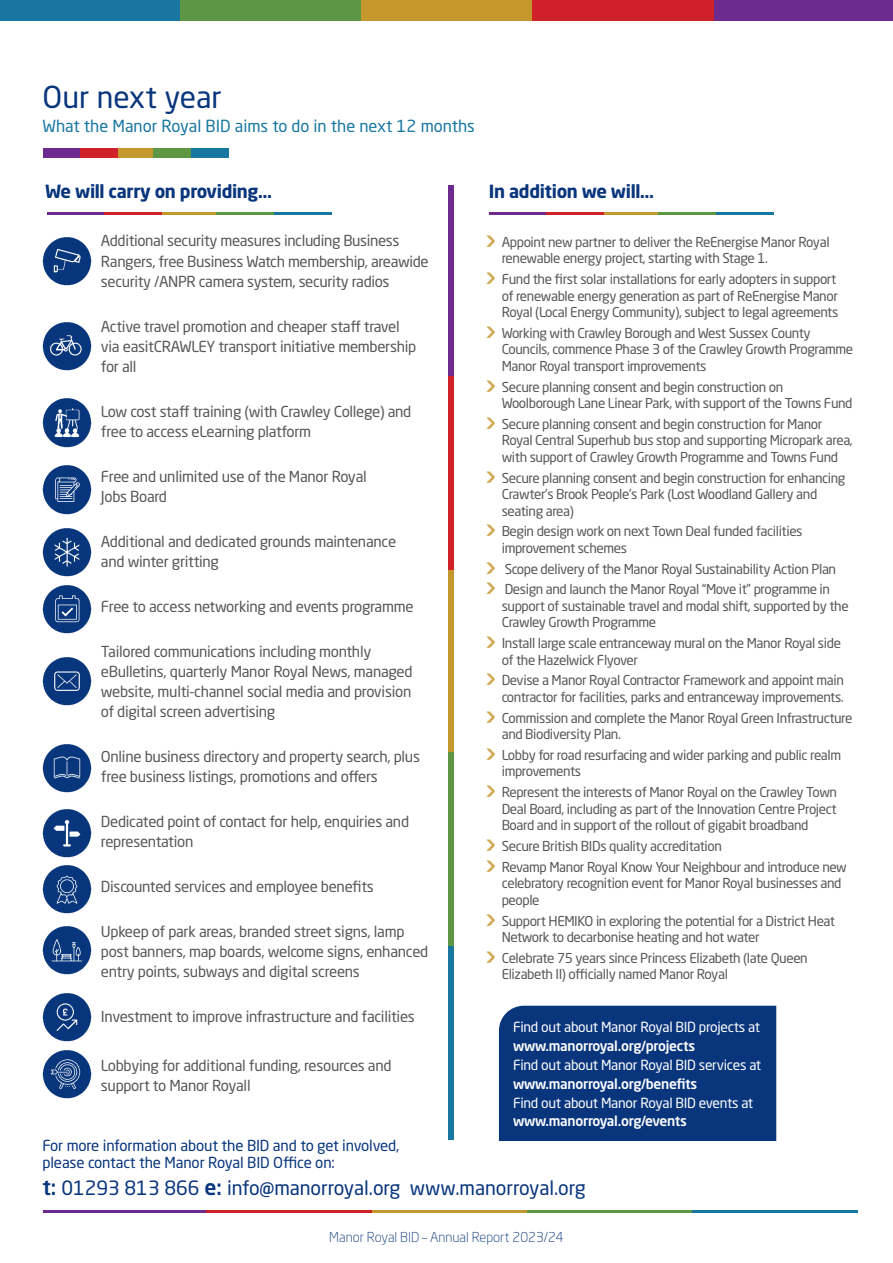
<style>
.page{position:relative;width:893px;height:1263px;background:#fff}
.page>*{position:absolute;margin:0;border:0;box-sizing:border-box;transform-origin:0 0}
.t1{font:30px "Neo Sans Std";color:#08357c}
.t2{font:19.5px "Neo Sans Std";letter-spacing:-.005em;color:#08357c}
.t3{font:700 18px "Neo Sans Std";letter-spacing:-.02em;color:#08357c}
.t4{font:16.5px "Neo Sans Std";color:#1877a0}
.t5{font:15px/20.2px "Neo Sans Std";letter-spacing:-.02em;color:#57585a}
.t6{font:15px/16.5px "Neo Sans Std";letter-spacing:-.01em;color:#08357c}
.t7{font:13.8px "Neo Sans Std";letter-spacing:-.02em;color:#fff}
.t8{font:500 13.8px "Neo Sans Std";letter-spacing:-.02em;color:#fff}
.t9{font:13.5px/16.5px "Neo Sans Std";letter-spacing:-.03em;color:#57585a}
.t10{font:300 13.5px "Neo Sans Std";color:#08357c}
.s1{font-weight:700;font-size:22.5px;color:#cfa953}
.s2{font-weight:500;font-size:21px}
</style>
<div class="page">
<img style="left:42px;top:993px;width:50px;height:49px">
<img style="left:42px;top:1050px;width:50px;height:49px">
<img style="left:42px;top:926px;width:50px;height:49px">
<img style="left:42px;top:865px;width:50px;height:49px">
<img style="left:42px;top:809px;width:50px;height:49px">
<img style="left:42px;top:585px;width:50px;height:49px">
<img style="left:42px;top:744px;width:50px;height:49px">
<img style="left:42px;top:657px;width:50px;height:49px">
<img style="left:42px;top:237px;width:50px;height:49px">
<img style="left:42px;top:322px;width:50px;height:49px">
<img style="left:42px;top:398px;width:50px;height:50px">
<img style="left:42px;top:465px;width:50px;height:50px">
<img style="left:42px;top:528px;width:50px;height:49px">
<div style="left:44px;top:148px;width:37px;height:9px;background:#6e2b8f"></div>
<div style="left:117px;top:148px;width:38px;height:9px;background:#c5982e"></div>
<div style="left:81px;top:148px;width:37px;height:9px;background:#d02029"></div>
<div style="left:153px;top:148px;width:38px;height:9px;background:#5e9743"></div>
<div style="left:191px;top:148px;width:38px;height:9px;background:#1877a0"></div>
<div style="left:448px;top:185px;width:6px;height:193px;background:#6e2b8f"></div>
<div style="left:448px;top:565px;width:6px;height:194px;background:#c5982e"></div>
<div style="left:448px;top:376px;width:6px;height:194px;background:#d02029"></div>
<div style="left:448px;top:752px;width:6px;height:194px;background:#5e9743"></div>
<div style="left:448px;top:946px;width:6px;height:194px;background:#1877a0"></div>
<hr style="left:47px;top:212px;width:58px;height:3px;background:#6e2b8f">
<hr style="left:161px;top:212px;width:57px;height:3px;background:#c5982e">
<hr style="left:104px;top:212px;width:58px;height:3px;background:#d02029">
<hr style="left:216px;top:212px;width:58px;height:3px;background:#5e9743">
<hr style="left:274px;top:212px;width:58px;height:3px;background:#1877a0">
<hr style="left:489px;top:212px;width:58px;height:3px;background:#6e2b8f">
<hr style="left:602px;top:212px;width:58px;height:3px;background:#c5982e">
<hr style="left:546px;top:212px;width:58px;height:3px;background:#d02029">
<hr style="left:658px;top:212px;width:58px;height:3px;background:#5e9743">
<hr style="left:716px;top:212px;width:58px;height:3px;background:#1877a0">
<div style="left:499px;top:1006px;width:277px;height:135px;background:#08357c"></div>
<hr style="left:44px;top:1209px;width:165px;height:3px;background:#6e2b8f">
<hr style="left:368px;top:1209px;width:165px;height:3px;background:#c5982e">
<hr style="left:207px;top:1209px;width:165px;height:3px;background:#d02029">
<hr style="left:527px;top:1209px;width:166px;height:3px;background:#5e9743">
<hr style="left:693px;top:1209px;width:165px;height:3px;background:#1877a0">
<div style="left:711px;top:0;width:182px;height:20px;background:#6e2b8f"></div>
<div style="left:355px;top:0;width:182px;height:20px;background:#c5982e"></div>
<div style="left:532px;top:0;width:182px;height:20px;background:#d02029"></div>
<div style="left:180px;top:0;width:181px;height:20px;background:#5e9743"></div>
<div style="left:0;top:0;width:180px;height:20px;background:#1877a0"></div>
<h1 class="t1" style="left:43px;top:79px;width:181px">Our next year</h1>
<p class="t4" style="left:43px;top:116px;width:434px">What the Manor Royal BID aims to do in the next 12 months</p>
<h3 class="t3" style="left:45px;top:180px;width:228px">We will carry on providing…</h3>
<h3 class="t3" style="left:489px;top:180px;width:166px">In addition we will…</h3>
<p class="t9" style="left:502px;top:233px;width:329px;text-indent:-17px"><span class="s1">&gt;</span> Appoint new partner to deliver the ReEnergise Manor Royal renewable energy project, starting with Stage 1.</p>
<p class="t9" style="left:502px;top:271px;width:338px;text-indent:-17px"><span class="s1">&gt;</span> Fund the first solar installations for early adopters in support of renewable energy generation as part of ReEnergise Manor<br>Royal (Local Energy Community), subject to legal agreements</p>
<p class="t9" style="left:502px;top:324px;width:353px;text-indent:-17px"><span class="s1">&gt;</span> Working with Crawley Borough and West Sussex County<br>Councils, commence Phase 3 of the Crawley Growth Programme<br>Manor Royal transport improvements</p>
<p class="t9" style="left:502px;top:378px;width:352px;text-indent:-17px"><span class="s1">&gt;</span> Secure planning consent and begin construction on<br>Woolborough Lane Linear Park, with support of the Towns Fund</p>
<p class="t9" style="left:502px;top:415px;width:353px;text-indent:-17px"><span class="s1">&gt;</span> Secure planning consent and begin construction for Manor<br>Royal Central Superhub bus stop and supporting Micropark area, with support of Crawley Growth Programme and Towns Fund</p>
<p class="t9" style="left:502px;top:469px;width:345px;text-indent:-17px"><span class="s1">&gt;</span> Secure planning consent and begin construction for enhancing<br>Crawter’s Brook People’s Park (Lost Woodland Gallery and seating area)</p>
<p class="t9" style="left:502px;top:523px;width:302px;text-indent:-17px"><span class="s1">&gt;</span> Begin design work on next Town Deal funded facilities improvement schemes</p>
<p class="t9" style="left:485px;top:558px;width:353px;line-height:20.7px"><span class="s1">&gt;</span> Scope delivery of the Manor Royal Sustainability Action Plan <span class="s1">&gt;</span> Design and launch the Manor Royal “Move it” programme in</p>
<p class="t9" style="left:502px;top:597px;width:348px">support of sustainable travel and modal shift, supported by the<br>Crawley Growth Programme</p>
<p class="t9" style="left:502px;top:635px;width:341px;text-indent:-17px"><span class="s1">&gt;</span> Install large scale entranceway mural on the Manor Royal side of the Hazelwick Flyover</p>
<p class="t9" style="left:485px;top:672px;width:361px;text-align:right"><span class="s1">&gt;</span> Devise a Manor Royal Contractor Framework and appoint main contractor for facilities, parks and entranceway improvements.</p>
<p class="t9" style="left:502px;top:709px;width:352px;text-indent:-17px"><span class="s1">&gt;</span> Commission and complete the Manor Royal Green Infrastructure and Biodiversity Plan.</p>
<p class="t9" style="left:502px;top:746px;width:341px;text-indent:-17px"><span class="s1">&gt;</span> Lobby for road resurfacing and wider parking and public realm improvements</p>
<p class="t9" style="left:502px;top:784px;width:337px;text-align:justify;text-indent:-17px"><span class="s1">&gt;</span> Represent the interests of Manor Royal on the Crawley Town Deal Board, including as part of the Innovation Centre Project Board and in support of the rollout of gigabit broadband</p>
<p class="t9" style="left:485px;top:835px;width:364px;line-height:20.7px"><span class="s1">&gt;</span> Secure British BIDs quality accreditation<br><span class="s1">&gt;</span> Revamp Manor Royal Know Your Neighbour and introduce new</p>
<p class="t9" style="left:502px;top:875px;width:341px">celebratory recognition event for Manor Royal businesses and people</p>
<p class="t9" style="left:502px;top:912px;width:335px;text-indent:-17px"><span class="s1">&gt;</span> Support HEMIKO in exploring the potential for a District Heat<br>Network to decarbonise heating and hot water</p>
<p class="t9" style="left:502px;top:949px;width:308px;text-indent:-17px"><span class="s1">&gt;</span> Celebrate 75 years since Princess Elizabeth (late Queen<br>Elizabeth II) officially named Manor Royal</p>
<p class="t5" style="left:101px;top:231px;width:329px">Additional security measures including Business<br>Rangers, free Business Watch membership, areawide security /ANPR camera system, security radios</p>
<p class="t5" style="left:101px;top:316px;width:317px">Active travel promotion and cheaper staff travel via easitCRAWLEY transport initiative membership for all</p>
<p class="t5" style="left:101px;top:401px;width:312px">Low cost staff training (with Crawley College) and free to access eLearning platform</p>
<p class="t5" style="left:101px;top:466px;width:267px">Free and unlimited use of the Manor Royal<br>Jobs Board</p>
<p class="t5" style="left:101px;top:531px;width:297px">Additional and dedicated grounds maintenance and winter gritting</p>
<p class="t5" style="left:101px;top:596px;width:314px">Free to access networking and events programme</p>
<p class="t5" style="left:101px;top:641px;width:313px">Tailored communications including monthly eBulletins, quarterly Manor Royal News, managed website, multi-channel social media and provision of digital screen advertising</p>
<p class="t5" style="left:101px;top:746px;width:321px">Online business directory and property search, plus free business listings, promotions and offers</p>
<p class="t5" style="left:101px;top:811px;width:310px">Dedicated point of contact for help, enquiries and representation</p>
<p class="t5" style="left:101px;top:876px;width:274px">Discounted services and employee benefits</p>
<p class="t5" style="left:101px;top:921px;width:329px">Upkeep of park areas, branded street signs, lamp post banners, map boards, welcome signs, enhanced entry points, subways and digital screens</p>
<p class="t5" style="left:101px;top:1006px;width:315px">Investment to improve infrastructure and facilities</p>
<p class="t5" style="left:101px;top:1055px;width:292px">Lobbying for additional funding, resources and support to Manor Royall</p>
<p class="t7" style="left:513px;top:1019px;width:248px">Find out about Manor Royal BID projects at</p>
<p class="t8" style="left:513px;top:1037px;width:183px">www.manorroyal.org/projects</p>
<p class="t7" style="left:513px;top:1056px;width:250px">Find out about Manor Royal BID services at</p>
<p class="t8" style="left:513px;top:1075px;width:186px">www.manorroyal.org/benefits</p>
<p class="t7" style="left:513px;top:1094px;width:242px">Find out about Manor Royal BID events at</p>
<p class="t8" style="left:513px;top:1112px;width:175px">www.manorroyal.org/events</p>
<p class="t6" style="left:43px;top:1137px;width:358px">For more information about the BID and to get involved, please contact the Manor Royal BID Office on:</p>
<h2 class="t2" style="left:43px;top:1176px;width:545px"><span class="s2">t:</span> 01293 813 866 <span class="s2">e:</span> info@manorroyal.org www.manorroyal.org</h2>
<p class="t10" style="left:329px;top:1229px;width:236px">Manor Royal BID – Annual Report 2023/24</p>
</div>
